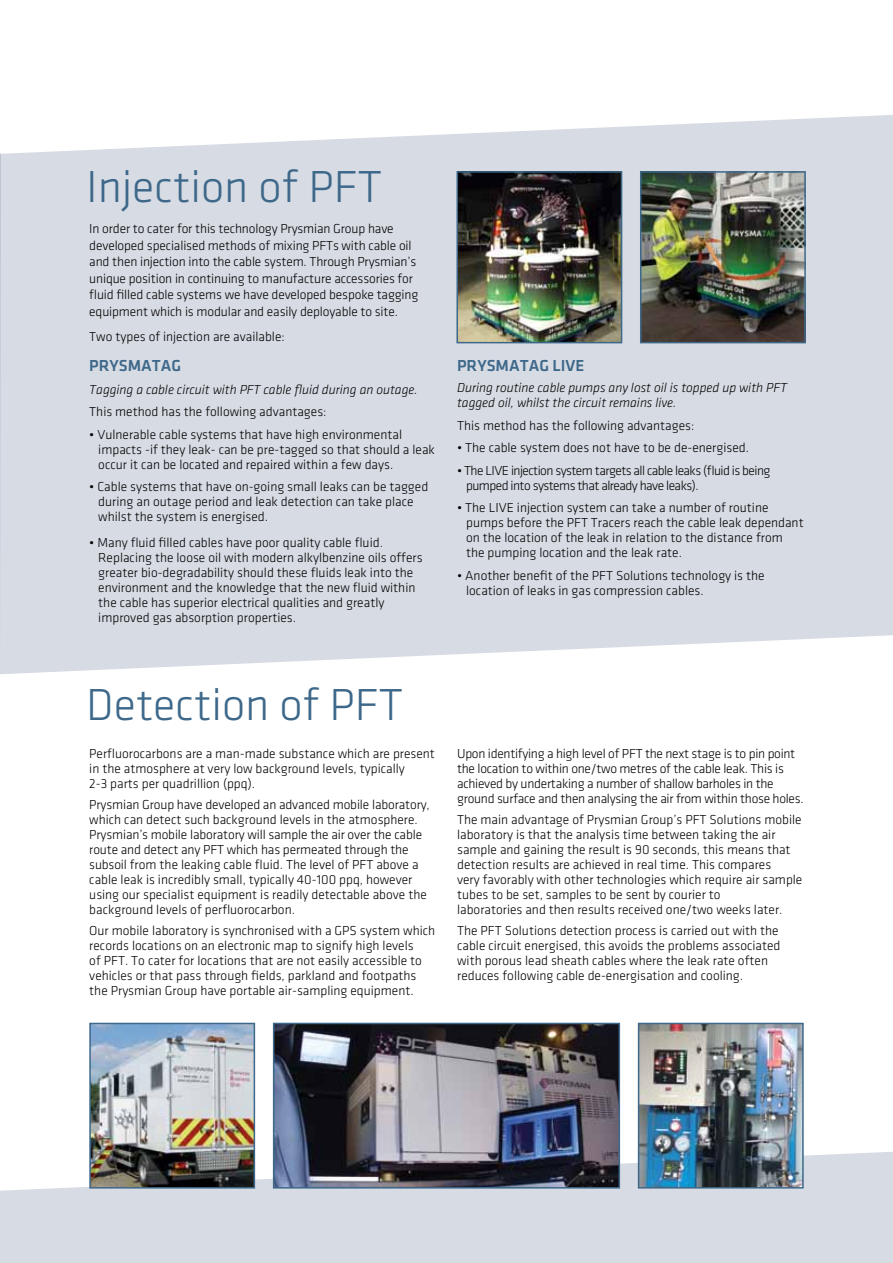
<style>
.page{position:relative;width:893px;height:1263px;background:#fff}
.page>*{position:absolute;margin:0;border:0;box-sizing:border-box;transform-origin:0 0}
.t1{font:300 46.5px "Klavika";color:#3d688a}
.t2{font:16.5px "Klavika Medium TF";color:#3d688a}
.t3{font:300 13.5px/15px "Klavika";color:#000}
.t4{font:300 13.5px/15px "Klavika";letter-spacing:-.02em;color:#000}
.t5{font:italic 300 13.5px/15px "Klavika";color:#000}
.t6{font:300 13.5px/15px "Klavika";letter-spacing:-.04em;color:#000}
</style>
<div class="page">
<svg style="left:1px;top:115px;width:892px;height:559px;fill:#d7dbe3"></svg>
<hr style="left:0;top:153px;width:1px;height:521px;background:#3d688a">
<div style="left:0;top:1152px;width:893px;height:111px;background:#d7dbe3"></div>
<img style="left:276px;top:1026px;width:341px;height:159px">
<div style="left:273px;top:1023px;width:347px;height:165px;border:2px solid #3d688a"></div>
<img style="left:641px;top:1026px;width:160px;height:159px">
<div style="left:638px;top:1023px;width:166px;height:165px;border:2px solid #3d688a"></div>
<img style="left:459px;top:174px;width:160px;height:166px">
<div style="left:456px;top:171px;width:166px;height:172px;border:2px solid #3d688a"></div>
<img style="left:643px;top:174px;width:160px;height:166px">
<div style="left:640px;top:171px;width:166px;height:172px;border:2px solid #3d688a"></div>
<img style="left:92px;top:1026px;width:160px;height:159px">
<div style="left:89px;top:1023px;width:166px;height:165px;border:2px solid #3d688a"></div>
<h1 class="t1" style="left:86px;top:162px;width:297px">Injection of PFT</h1>
<p class="t3" style="left:89px;top:220px;width:331px;line-height:16.5px">In order to cater for this technology Prysmian Group have developed specialised methods of mixing PFTs with cable oil and then injection into the cable system. Through Prysmian’s unique position in continuing to manufacture accessories for fluid filled cable systems we have developed bespoke tagging equipment which is modular and easily deployable to site.</p>
<p class="t3" style="left:89px;top:329px;width:197px">Two types of injection are available:</p>
<p class="t2" style="left:89px;top:357px;width:93px">PRYSMATAG</p>
<p class="t5" style="left:89px;top:382px;width:330px">Tagging a cable circuit with PFT cable fluid during an outage.</p>
<p class="t3" style="left:89px;top:404px;width:239px">This method has the following advantages:</p>
<p class="t3" style="left:98px;top:427px;width:338px;text-indent:-9px">• Vulnerable cable systems that have high environmental impacts -if they leak- can be pre-tagged so that should a leak occur it can be located and repaired within a few days.</p>
<p class="t3" style="left:98px;top:479px;width:331px;text-indent:-9px">• Cable systems that have on-going small leaks can be tagged during an outage period and leak detection can take place whilst the system is energised.</p>
<p class="t3" style="left:98px;top:535px;width:326px;text-indent:-9px">• Many fluid filled cables have poor quality cable fluid.<br>Replacing the loose oil with modern alkylbenzine oils offers greater bio-degradability should these fluids leak into the environment and the knowledge that the new fluid within the cable has superior electrical qualities and greatly improved gas absorption properties.</p>
<p class="t2" style="left:457px;top:357px;width:129px">PRYSMATAG LIVE</p>
<p class="t5" style="left:457px;top:380px;width:331px">During routine cable pumps any lost oil is topped up with PFT tagged oil, whilst the circuit remains live.</p>
<p class="t3" style="left:457px;top:418px;width:239px">This method has the following advantages:</p>
<p class="t3" style="left:457px;top:440px;width:293px">• The cable system does not have to be de-energised.</p>
<p class="t6" style="left:466px;top:463px;width:306px;text-indent:-9px">• The LIVE injection system targets all cable leaks (fluid is being pumped into systems that already have leaks).</p>
<p class="t3" style="left:466px;top:500px;width:339px;text-indent:-9px">• The LIVE injection system can take a number of routine pumps before the PFT Tracers reach the cable leak dependant on the location of the leak in relation to the distance from the pumping location and the leak rate.</p>
<p class="t3" style="left:466px;top:568px;width:300px;text-indent:-9px">• Another benefit of the PFT Solutions technology is the location of leaks in gas compression cables.</p>
<h1 class="t1" style="left:86px;top:680px;width:318px">Detection of PFT</h1>
<p class="t3" style="left:89px;top:746px;width:347px">Perfluorocarbons are a man-made substance which are present in the atmosphere at very low background levels, typically<br>2-3 parts per quadrillion (ppq).</p>
<p class="t3" style="left:89px;top:797px;width:342px">Prysmian Group have developed an advanced mobile laboratory, which can detect such background levels in the atmosphere.<br>Prysmian’s mobile laboratory will sample the air over the cable route and detect any PFT which has permeated through the subsoil from the leaking cable fluid. The level of PFT above a cable leak is incredibly small, typically 40-100 ppq, however using our specialist equipment is readily detectable above the background levels of perfluorocarbon.</p>
<p class="t3" style="left:89px;top:923px;width:347px">Our mobile laboratory is synchronised with a GPS system which records locations on an electronic map to signify high levels<br>of PFT. To cater for locations that are not easily accessible to vehicles or that pass through fields, parkland and footpaths the Prysmian Group have portable air-sampling equipment.</p>
<p class="t4" style="left:457px;top:746px;width:348px">Upon identifying a high level of PFT the next stage is to pin point the location to within one/two metres of the cable leak. This is achieved by undertaking a number of shallow barholes in the ground surface and then analysing the air from within those holes.</p>
<p class="t3" style="left:457px;top:812px;width:347px">The main advantage of Prysmian Group’s PFT Solutions mobile laboratory is that the analysis time between taking the air sample and gaining the result is 90 seconds, this means that detection results are achieved in real time. This compares<br>very favorably with other technologies which require air sample tubes to be set, samples to be sent by courier to<br>laboratories and then results received one/two weeks later.</p>
<p class="t3" style="left:457px;top:923px;width:325px">The PFT Solutions detection process is carried out with the cable circuit energised, this avoids the problems associated with porous lead sheath cables where the leak rate often reduces following cable de-energisation and cooling.</p>
</div>
